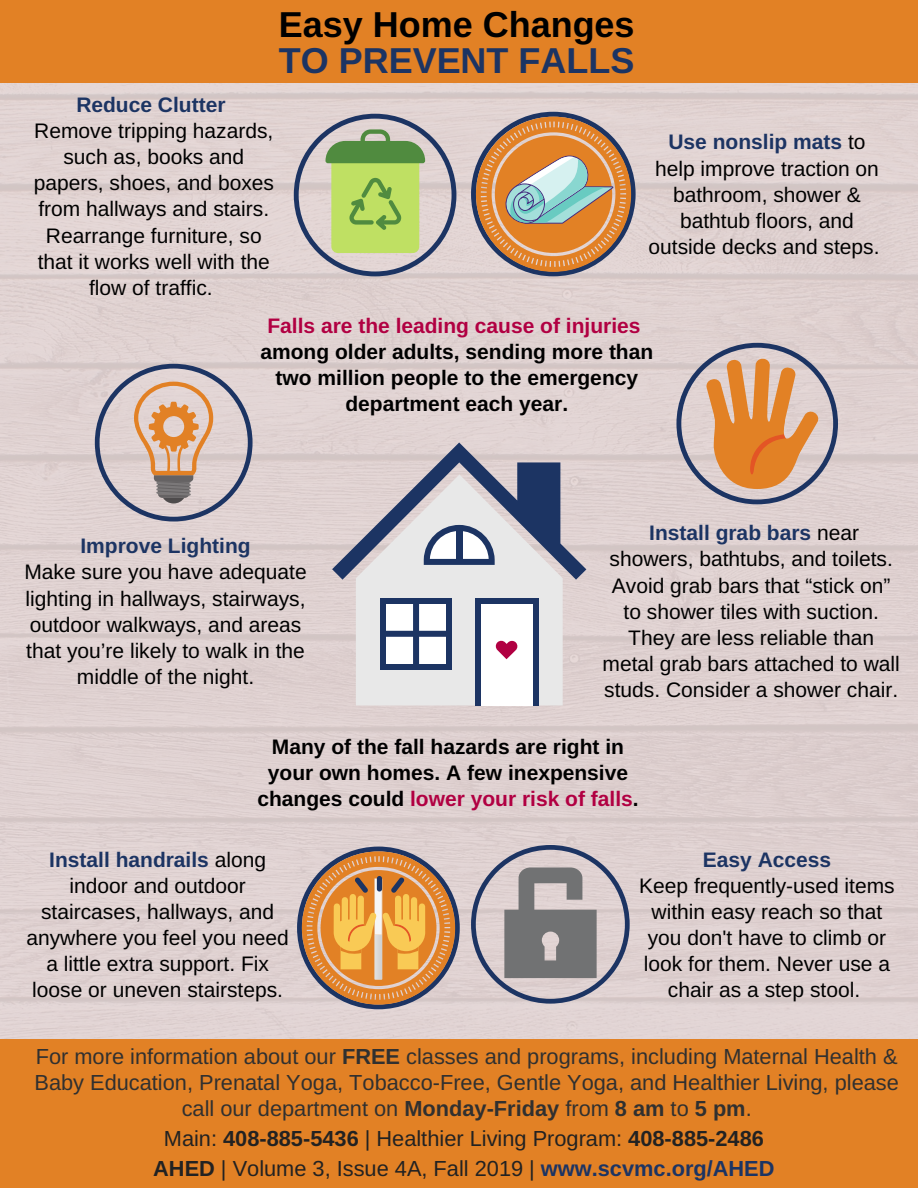
<style>
.page{position:relative;width:918px;height:1188px;background:#fff}
.page>*{position:absolute;margin:0;border:0;box-sizing:border-box;transform-origin:0 0}
.t1{font:700 36px "Arimo";color:#000}
.t2{font:700 36px "Arimo";color:#1c3463}
.t3{font:21.75px/25.8px "Arimo";color:#303030;text-align:center}
.t4{font:21.75px/30.3px "Arimo";color:#222;text-align:center}
.t5{font:21px/26.1px "Arimo";color:#000;text-align:center}
.t6{font:700 21px/26.1px "Arimo";color:#000;text-align:center}
.t7{font:700 21px "Arimo";color:#1c3463}
.t8{font:700 21px "Arimo";color:#b10042}
.s1{font-weight:700;color:#1c3463}
.s2{color:#b10042}
.s3{font-weight:700}
</style>
<div class="page">
<img style="left:0;top:83px;width:918px;height:957px">
<div style="left:0;top:1040px;width:918px;height:148px;background:#e28125"></div>
<div style="left:0;top:0;width:918px;height:83px;background:#e28125"></div>
<div style="left:356px;top:580px;width:207px;height:125px;background:#e8e8e8"></div>
<svg style="left:332px;top:443px;width:254px;height:137px;background:#b2b1bc"></svg>
<div style="left:475px;top:598px;width:63px;height:107px;background:#1c3463"></div>
<div style="left:481px;top:604px;width:51px;height:101px;background:#fff"></div>
<div style="left:380px;top:598px;width:72px;height:72px;background:#1c3463"></div>
<svg style="left:386px;top:604px;width:60px;height:60px"></svg>
<svg style="left:495px;top:640px;width:23px;height:19px"></svg>
<div style="left:456px;top:528px;width:6px;height:33px;background:#1c3463"></div>
<svg style="left:95px;top:364px;width:158px;height:157px;background:#c9b7b1"></svg>
<svg style="left:471px;top:112px;width:165px;height:164px;background:#c59e77"></svg>
<svg style="left:676px;top:343px;width:162px;height:161px;background:#cea88f"></svg>
<svg style="left:297px;top:847px;width:163px;height:162px;background:#d19d68"></svg>
<svg style="left:294px;top:114px;width:162px;height:162px;background:#b6c09b"></svg>
<svg style="left:471px;top:845px;width:159px;height:159px;background:#aba5aa"></svg>
<h1 class="t1" style="left:279px;top:4px;width:357px">Easy Home Changes</h1>
<h1 class="t2" style="left:279px;top:40px;width:357px">TO PREVENT FALLS</h1>
<p class="t7" style="left:76px;top:93px;width:151px">Reduce Clutter</p>
<p class="t5" style="left:34px;top:118px;width:242px">Remove tripping hazards, such as, books and papers, shoes, and boxes from hallways and stairs.<br>Rearrange furniture, so that it works well with the flow of traffic.</p>
<p class="t5" style="left:649px;top:129px;width:232px"><span class="s1">Use nonslip mats</span> to help improve traction on bathroom, shower &amp; bathtub floors, and outside decks and steps.</p>
<p class="t8" style="left:267px;top:314px;width:375px">Falls are the leading cause of injuries</p>
<p class="t6" style="left:260px;top:339px;width:394px">among older adults, sending more than two million people to the emergency department each year.</p>
<p class="t7" style="left:80px;top:534px;width:172px">Improve Lighting</p>
<p class="t5" style="left:24px;top:559px;width:284px">Make sure you have adequate lighting in hallways, stairways, outdoor walkways, and areas that you’re likely to walk in the middle of the night.</p>
<p class="t5" style="left:603px;top:520px;width:299px"><span class="s1">Install grab bars</span> near showers, bathtubs, and toilets.<br>Avoid grab bars that “stick on” to shower tiles with suction.<br>They are less reliable than metal grab bars attached to wall studs. Consider a shower chair.</p>
<p class="t6" style="left:257px;top:733px;width:383px">Many of the fall hazards are right in your own homes. A few inexpensive changes could <span class="s2">lower your risk of falls</span>.</p>
<p class="t5" style="left:26px;top:846px;width:264px"><span class="s1">Install handrails</span> along indoor and outdoor staircases, hallways, and anywhere you feel you need a little extra support. Fix loose or uneven stairsteps.</p>
<p class="t7" style="left:703px;top:848px;width:130px">Easy Access</p>
<p class="t5" style="left:639px;top:872px;width:257px">Keep frequently-used items within easy reach so that you don't have to climb or look for them. Never use a chair as a step stool.</p>
<p class="t3" style="left:34px;top:1043px;width:866px">For more information about our <span class="s3">FREE</span> classes and programs, including Maternal Health &amp;<br>Baby Education, Prenatal Yoga, Tobacco-Free, Gentle Yoga, and Healthier Living, please call our department on <span class="s3">Monday-Friday</span> from <span class="s3">8 am</span> to <span class="s3">5 pm</span>.</p>
<p class="t4" style="left:153px;top:1123px;width:623px">Main: <span class="s3">408-885-5436</span> | Healthier Living Program: <span class="s3">408-885-2486<br>AHED</span> | Volume 3, Issue 4A, Fall 2019 | <span class="s1">www.scvmc.org/AHED</span></p>
</div>
